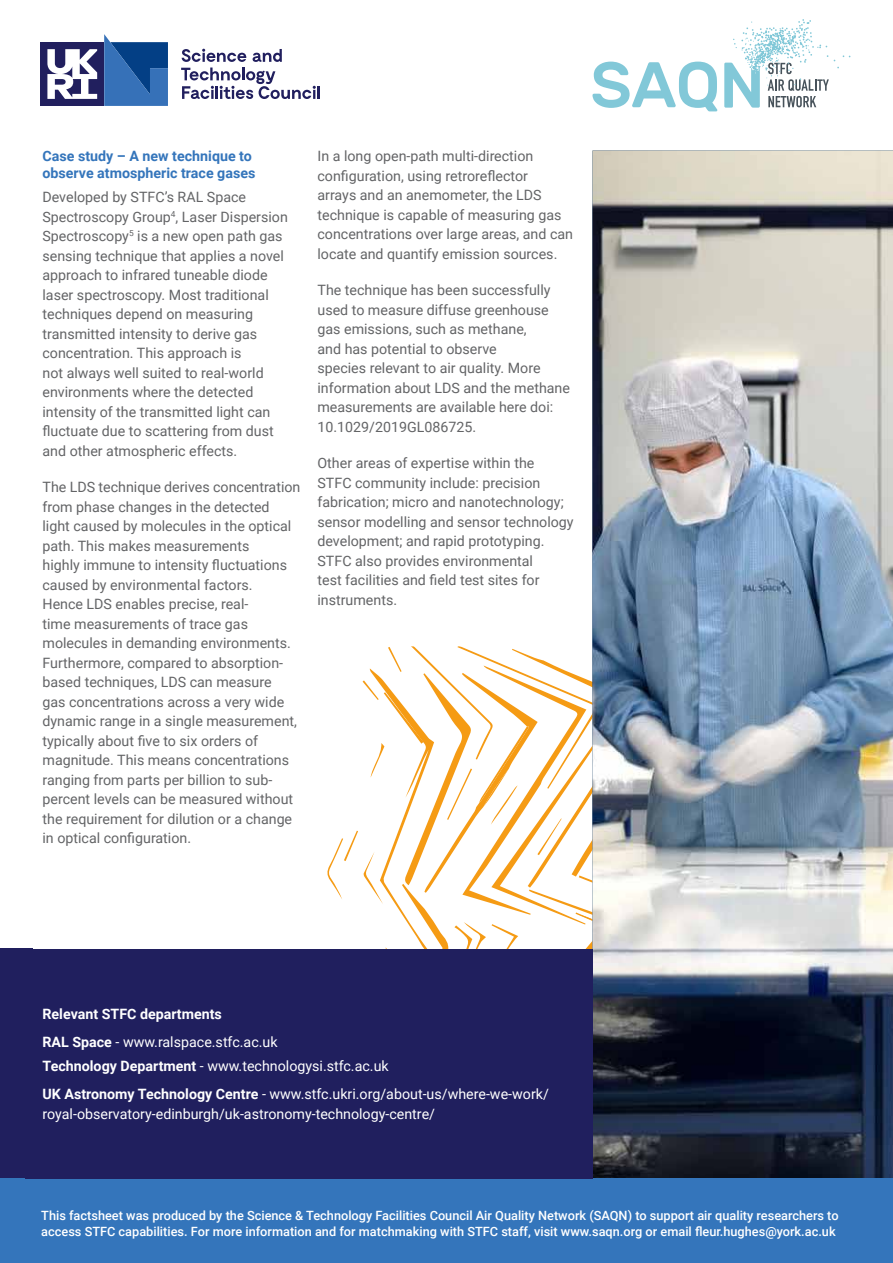
<style>
.page{position:relative;width:893px;height:1263px;background:#fff}
.page>*{position:absolute;margin:0;border:0;box-sizing:border-box;transform-origin:0 0}
.t1{font:14.25px/19.5px "Roboto";color:#636466}
.t2{font:14.25px/28px "Roboto";color:#fff}
.t3{font:700 14.25px/28px "Roboto";color:#fff}
.t4{font:700 14.25px/17.1px "Roboto";color:#3475bb}
.t5{font:500 12.75px/16.5px "Roboto";color:#fff}
.s1{font-weight:400}
.s2{font-weight:700}
</style>
<div class="page">
<img style="left:327px;top:151px;width:566px;height:1027px">
<svg style="left:182px;top:49px;width:65px;height:13px"></svg>
<svg style="left:253px;top:49px;width:29px;height:13px"></svg>
<svg style="left:181px;top:68px;width:139px;height:31px"></svg>
<div style="left:40px;top:42px;width:64px;height:64px;background:#211f5e"></div>
<svg style="left:47px;top:49px;width:50px;height:50px"></svg>
<svg style="left:104px;top:34px;width:64px;height:72px;background:#3c71af"></svg>
<svg style="left:592px;top:19px;width:258px;height:92px"></svg>
<div style="left:0;top:1178px;width:893px;height:85px;background:#3475bb"></div>
<div style="left:0;top:949px;width:32px;height:229px;background:#201f5e"></div>
<div style="left:26px;top:949px;width:567px;height:229px;background:#201f5e"></div>
<p class="t4" style="left:43px;top:147px;width:214px">Case study – A new technique to observe atmospheric trace gases</p>
<p class="t1" style="left:43px;top:187px;width:247px">Developed by STFC’s RAL Space Spectroscopy Group<sup>4</sup>, Laser Dispersion Spectroscopy<sup>5</sup> is a new open path gas sensing technique that applies a novel approach to infrared tuneable diode laser spectroscopy. Most traditional techniques depend on measuring transmitted intensity to derive gas concentration. This approach is<br>not always well suited to real-world environments where the detected intensity of the transmitted light can fluctuate due to scattering from dust and other atmospheric effects.</p>
<p class="t1" style="left:43px;top:477px;width:259px">The LDS technique derives concentration from phase changes in the detected light caused by molecules in the optical path. This makes measurements<br>highly immune to intensity fluctuations caused by environmental factors.<br>Hence LDS enables precise, real-<br>time measurements of trace gas molecules in demanding environments.<br>Furthermore, compared to absorption&shy;based techniques, LDS can measure<br>gas concentrations across a very wide dynamic range in a single measurement, typically about five to six orders of magnitude. This means concentrations ranging from parts per billion to sub&shy;percent levels can be measured without the requirement for dilution or a change in optical configuration.</p>
<p class="t1" style="left:317px;top:146px;width:257px">In a long open-path multi-direction configuration, using retroreflector<br>arrays and an anemometer, the LDS technique is capable of measuring gas concentrations over large areas, and can locate and quantify emission sources.</p>
<p class="t1" style="left:317px;top:280px;width:254px">The technique has been successfully used to measure diffuse greenhouse gas emissions, such as methane,<br>and has potential to observe<br>species relevant to air quality. More information about LDS and the methane measurements are available here doi:<br>10.1029/2019GL086725.</p>
<p class="t1" style="left:317px;top:453px;width:258px">Other areas of expertise within the<br>STFC community include: precision fabrication; micro and nanotechnology; sensor modelling and sensor technology development; and rapid prototyping.<br>STFC also provides environmental<br>test facilities and field test sites for instruments.</p>
<p class="t3" style="left:43px;top:1000px;width:237px">Relevant STFC departments<br>RAL Space <span class="s1">- www.ralspace.stfc.ac.uk</span></p>
<p class="t2" style="left:43px;top:1051px;width:508px"><span class="s2">Technology Department</span> - www.technologysi.stfc.ac.uk<br><span class="s2">UK Astronomy Technology Centre</span> - www.stfc.ukri.org/about-us/where-we-work/</p>
<p class="t2" style="left:43px;top:1099px;width:394px">royal-observatory-edinburgh/uk-astronomy-technology-centre/</p>
<p class="t5" style="left:41px;top:1206px;width:799px">This factsheet was produced by the Science &amp; Technology Facilities Council Air Quality Network (SAQN) to support air quality researchers to access STFC capabilities. For more information and for matchmaking with STFC staff, visit www.saqn.org or email fleur.hughes@york.ac.uk</p>
</div>
